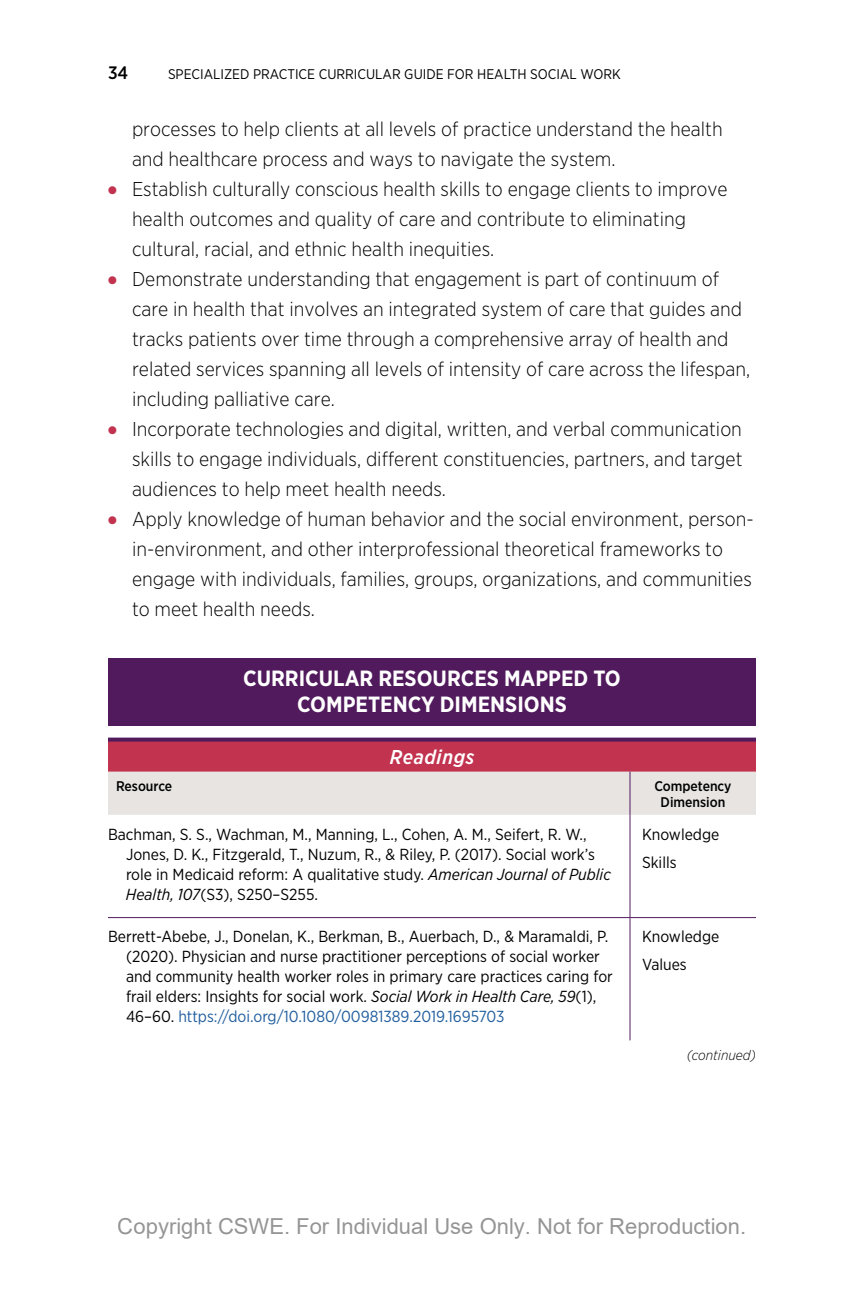
<style>
.page{position:relative;width:864px;height:1296px;background:#fff}
.page>*{position:absolute;margin:0;border:0;box-sizing:border-box;transform-origin:0 0}
.t1{font:22px "Arial";color:rgb(0 0 0/.42)}
.t2{font:700 22px/26px "Gotham Narrow";color:#fff;text-align:center}
.t3{font:300 20px/30px "Gotham Narrow";color:#000}
.t4{font:italic 500 20px "Gotham Narrow";letter-spacing:.03em;color:#fff}
.t5{font:500 18px "Gotham Narrow";color:#000}
.t6{font:16px/20px "Gotham Narrow";color:#000}
.t7{font:14px "Gotham Narrow";color:#000}
.t8{font:500 14px/16px "Gotham Narrow";color:#000;text-align:center}
.t9{font:italic 300 14px "Gotham Narrow";color:#000}
.s1{color:#c23350}
.s2{font-style:italic}
.s3{color:#215e9e}
</style>
<div class="page">
<div style="left:108px;top:658px;width:648px;height:68px;background:#511a5d"></div>
<div style="left:108px;top:740px;width:648px;height:32px;background:#c23350"></div>
<svg style="left:108px;top:738px;width:648px;height:4px;background:#5c1c5b"></svg>
<div style="left:108px;top:772px;width:648px;height:43px;background:#e7e4e2"></div>
<hr style="left:108px;top:917px;width:522px;height:1px;background:#511a5d">
<hr style="left:630px;top:917px;width:126px;height:1px;background:#511a5d">
<hr style="left:630px;top:815px;width:1px;height:102px;background:#511a5d">
<hr style="left:630px;top:918px;width:1px;height:122px;background:#511a5d">
<hr style="left:630px;top:772px;width:1px;height:43px;background:#511a5d">
<p class="t5" style="left:108px;top:61px;width:22px">34</p>
<p class="t7" style="left:168px;top:66px;width:454px">SPECIALIZED PRACTICE CURRICULAR GUIDE FOR HEALTH SOCIAL WORK</p>
<p class="t3" style="left:132px;top:113px;width:592px">processes to help clients at all levels of practice understand the health and healthcare process and ways to navigate the system.</p>
<p class="t3" style="left:132px;top:173px;width:597px;text-indent:-24px"><span class="s1">●</span> Establish culturally conscious health skills to engage clients to improve health outcomes and quality of care and contribute to eliminating cultural, racial, and ethnic health inequities.</p>
<p class="t3" style="left:132px;top:263px;width:620px;text-indent:-24px"><span class="s1">●</span> Demonstrate understanding that engagement is part of continuum of care in health that involves an integrated system of care that guides and tracks patients over time through a comprehensive array of health and related services spanning all levels of intensity of care across the lifespan, including palliative care.</p>
<p class="t3" style="left:132px;top:413px;width:612px;text-align:justify;text-indent:-24px"><span class="s1">●</span> Incorporate technologies and digital, written, and verbal communication skills to engage individuals, different constituencies, partners, and target audiences to help meet health needs.</p>
<p class="t3" style="left:132px;top:503px;width:623px;text-indent:-24px"><span class="s1">●</span> Apply knowledge of human behavior and the social environment, person&shy;in-environment, and other interprofessional theoretical frameworks to engage with individuals, families, groups, organizations, and communities to meet health needs.</p>
<p class="t2" style="left:243px;top:665px;width:379px">CURRICULAR RESOURCES MAPPED TO<br>COMPETENCY DIMENSIONS</p>
<p class="t4" style="left:390px;top:744px;width:86px">Readings</p>
<p class="t8" style="left:116px;top:778px;width:58px">Resource</p>
<p class="t8" style="left:654px;top:778px;width:79px">Competency<br>Dimension</p>
<p class="t6" style="left:126px;top:824px;width:486px;text-indent:-18px">Bachman, S. S., Wachman, M., Manning, L., Cohen, A. M., Seifert, R. W., Jones, D. K., Fitzgerald, T., Nuzum, R., &amp; Riley, P. (2017). Social work’s role in Medicaid reform: A qualitative study. <span class="s2">American Journal of Public Health, 107</span>(S3), S250–S255.</p>
<p class="t6" style="left:642px;top:820px;width:79px;line-height:28px">Knowledge<br>Skills</p>
<p class="t6" style="left:126px;top:926px;width:488px;text-indent:-18px">Berrett-Abebe, J., Donelan, K., Berkman, B., Auerbach, D., &amp; Maramaldi, P. (2020). Physician and nurse practitioner perceptions of social worker and community health worker roles in primary care practices caring for frail elders: Insights for social work. <span class="s2">Social Work in Health Care, 59</span>(1), 46–60. <span class="s3">https://doi.org/10.1080/00981389.2019.1695703</span></p>
<p class="t6" style="left:642px;top:922px;width:79px;line-height:28px">Knowledge<br>Values</p>
<p class="t9" style="left:687px;top:1046px;width:71px">(continued)</p>
<p class="t1" style="left:118px;top:1211px;width:630px">Copyright CSWE. For Individual Use Only. Not for Reproduction.</p>
</div>
